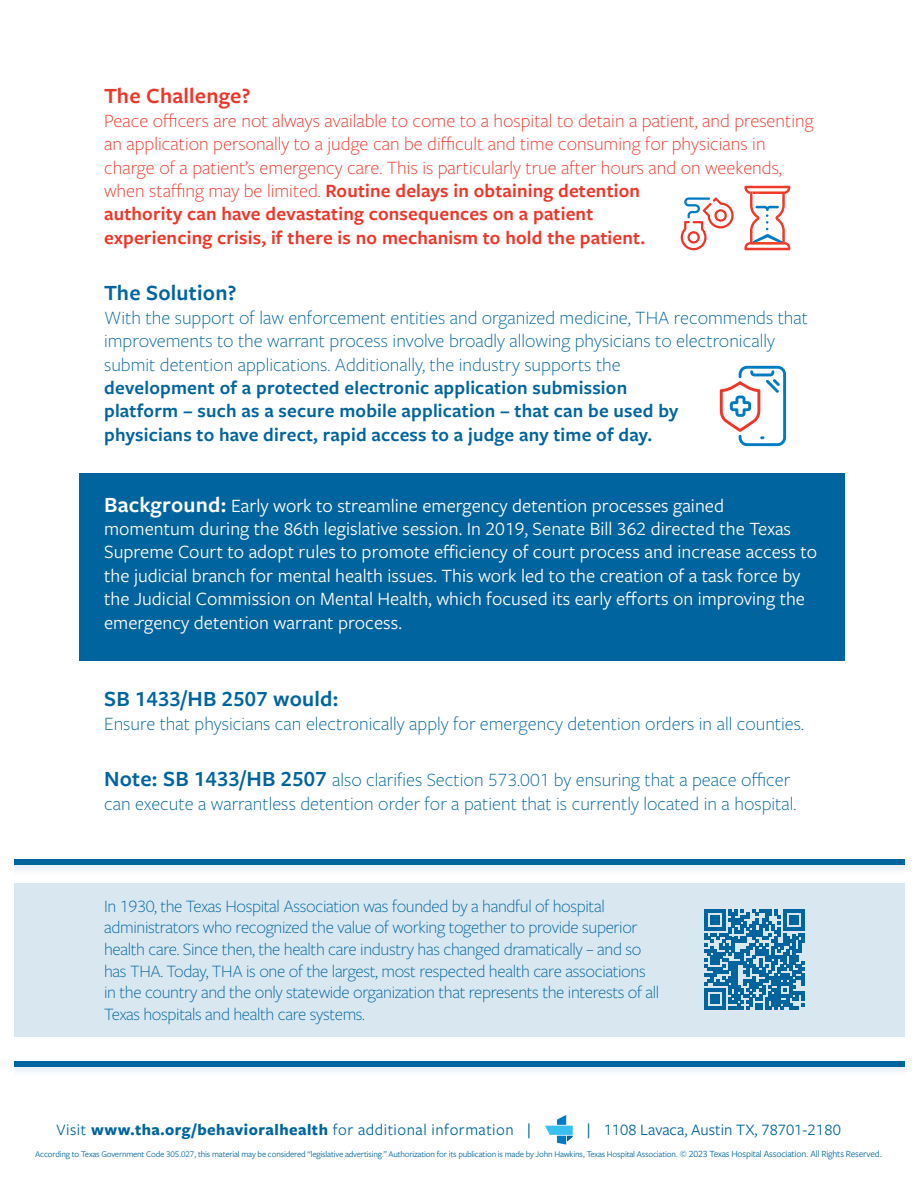
<style>
.page{position:relative;width:918px;height:1188px;background:#fff}
.page>*{position:absolute;margin:0;border:0;box-sizing:border-box;transform-origin:0 0}
.t1{font:600 22.5px "Freight Sans Pro";letter-spacing:.01em;color:#00649e}
.t2{font:600 22.5px "Freight Sans Pro";letter-spacing:.01em;color:#ee3529}
.t3{font:300 19.5px/23.4px "Freight Sans Pro";color:#00649e}
.t4{font:19.5px/23.4px "Freight Sans Pro";color:#fff}
.t5{font:300 19.5px/23.4px "Freight Sans Pro";color:#ee3529}
.t6{font:300 18px/21.6px "Freight Sans Pro";letter-spacing:-.02em;color:#00649e}
.t7{font:16.5px "Freight Sans Pro";letter-spacing:.03em;color:#00649e}
.t8{font:16.5px "Freight Sans Pro";color:#00649e}
.Right_Text_2{font:9px "Freight Sans Pro";letter-spacing:-.02em;color:#00649e}
.s1{font-weight:600}
.s2{font-weight:600;font-size:22.5px}
.s3{font-weight:700}
.s4{font-weight:500}
.s5{font-size:9.75px}
</style>
<div class="page">
<div style="left:79px;top:473px;width:766px;height:188px;background:#00649e"></div>
<div style="left:0;top:883px;width:918px;height:154px;background:#d9e7f0"></div>
<svg style="left:704px;top:909px;width:101px;height:101px"></svg>
<div style="left:0;top:855px;width:918px;height:21px;background:#00649e;opacity:.15"></div>
<div style="left:0;top:860px;width:918px;height:5px;background:#00649e"></div>
<div style="left:0;top:1057px;width:918px;height:21px;background:#00649e;opacity:.15"></div>
<div style="left:0;top:1061px;width:918px;height:6px;background:#00649e"></div>
<svg style="left:744px;top:186px;width:46px;height:64px"></svg>
<svg style="left:681px;top:197px;width:53px;height:53px"></svg>
<svg style="left:719px;top:365px;width:68px;height:82px"></svg>
<svg style="left:545px;top:1115px;width:28px;height:30px"></svg>
<div style="left:0;top:0;width:14px;height:1188px;background:#fff"></div>
<div style="left:905px;top:0;width:13px;height:1188px;background:#fff"></div>
<p class="t2" style="left:104px;top:81px;width:148px">The Challenge?</p>
<p class="t5" style="left:104px;top:108px;width:711px">Peace officers are not always available to come to a hospital to detain a patient, and presenting an application personally to a judge can be difficult and time consuming for physicians in charge of a patient’s emergency care. This is particularly true after hours and on weekends, when staffing may be limited. <span class="s1">Routine delays in obtaining detention<br>authority can have devastating consequences on a patient<br>experiencing crisis, if there is no mechanism to hold the patient.</span></p>
<p class="t1" style="left:104px;top:278px;width:134px">The Solution?</p>
<p class="t3" style="left:104px;top:305px;width:705px">With the support of law enforcement entities and organized medicine, THA recommends that improvements to the warrant process involve broadly allowing physicians to electronically submit detention applications. Additionally, the industry supports the<br><span class="s1">development of a protected electronic application submission<br>platform – such as a secure mobile application – that can be used by<br>physicians to have direct, rapid access to a judge any time of day.</span></p>
<p class="t4" style="left:104px;top:493px;width:715px"><span class="s2">Background:</span> Early work to streamline emergency detention processes gained momentum during the 86th legislative session. In 2019, Senate Bill 362 directed the Texas Supreme Court to adopt rules to promote efficiency of court process and increase access to the judicial branch for mental health issues. This work led to the creation of a task force by the Judicial Commission on Mental Health, which focused its early efforts on improving the emergency detention warrant process.</p>
<p class="t1" style="left:104px;top:684px;width:236px">SB 1433/HB 2507 would:</p>
<p class="t3" style="left:104px;top:711px;width:701px">Ensure that physicians can electronically apply for emergency detention orders in all counties.</p>
<p class="t3" style="left:104px;top:768px;width:694px"><span class="s2">Note: SB 1433/HB 2507</span> also clarifies Section 573.001 by ensuring that a peace officer can execute a warrantless detention order for a patient that is currently located in a hospital.</p>
<p class="t6" style="left:104px;top:895px;width:557px">In 1930, the Texas Hospital Association was founded by a handful of hospital administrators who recognized the value of working together to provide superior health care. Since then, the health care industry has changed dramatically – and so has THA. Today, THA is one of the largest, most respected health care associations in the country and the only statewide organization that represents the interests of all Texas hospitals and health care systems.</p>
<p class="t7" style="left:56px;top:1119px;width:476px">Visit <span class="s3">www.tha.org/behavioralhealth</span> for additional information <span class="s4">|</span></p>
<p class="t8" style="left:587px;top:1119px;width:256px"><span class="s4">|</span> 1108 Lavaca, Austin TX, 78701-2180</p>
<p class="Right_Text_2" style="left:35px;top:1148px;width:848px">According to Texas Government Code 305.027, this material may be considered “legislative advertising.” Authorization for its publication is made by John Hawkins, Texas Hospital Association. <span class="s5">© 2023 Texas Hospital Association. All Rights Reserved.</span></p>
</div>
